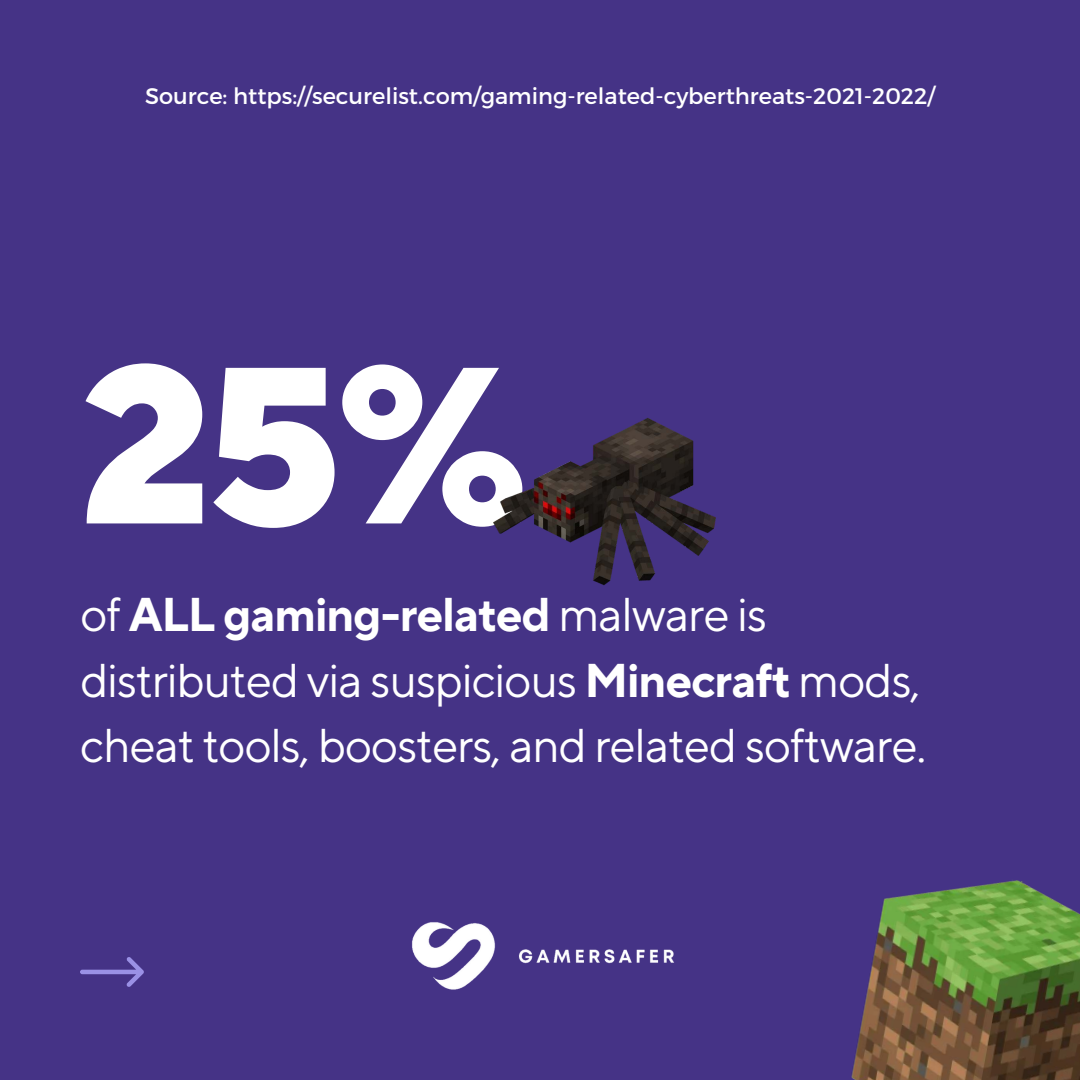
<style>
.page{position:relative;width:1080px;height:1080px;background:#453386}
.page>*{position:absolute;margin:0;border:0;box-sizing:border-box;transform-origin:0 0}
.t1{font:800 222.3px "TT Norms Pro";color:#fff}
.t2{font:47.17px/65.9px "TT Norms Pro";letter-spacing:-.025em;color:#fff}
.t3{font:22.5px "Montserrat";color:#fff}
.s1{font-weight:700}
</style>
<div class="page">
<svg style="left:80px;top:957px;width:64px;height:30px"></svg>
<img style="left:412px;top:922px;width:262px;height:68px">
<img style="left:494px;top:418px;width:221px;height:168px">
<img style="left:851px;top:880px;width:229px;height:200px">
<p class="t3" style="left:145px;top:82px;width:791px">Source: https://securelist.com/gaming-related-cyberthreats-2021-2022/</p>
<h1 class="t1" style="left:80px;top:278px;width:449px">25%</h1>
<p class="t2" style="left:80px;top:577px;width:848px">of <span class="s1">ALL gaming-related</span> malware is distributed via suspicious <span class="s1">Minecraft</span> mods, cheat tools, boosters, and related software.</p>
</div>
